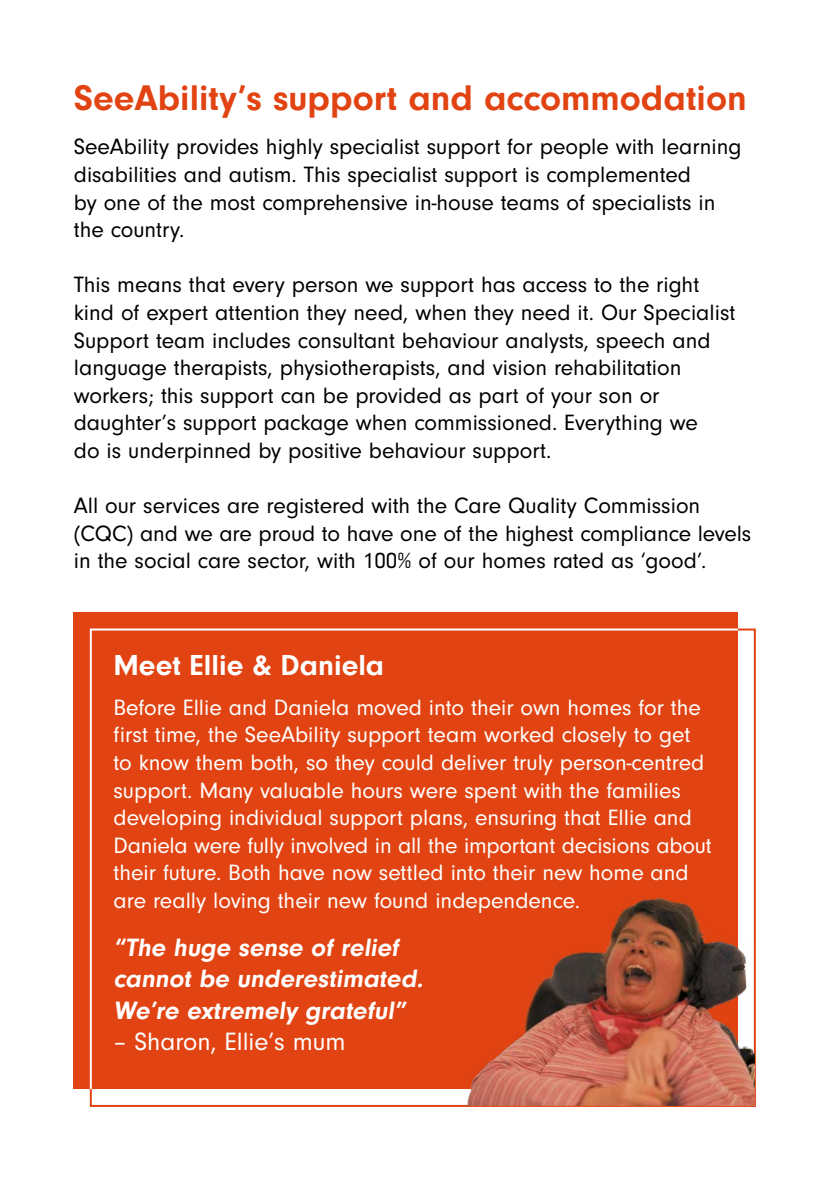
<style>
.page{position:relative;width:840px;height:1191px;background:#fff}
.page>*{position:absolute;margin:0;border:0;box-sizing:border-box;transform-origin:0 0}
.t1{font:700 37px "Neuzeit Gro";color:#e14412}
.t2{font:700 30px "Neuzeit Gro";color:#fff}
.t3{font:700 26px/31.2px "Neuzeit Gro";color:#fff}
.t4{font:26px "Neuzeit Gro";color:#fff}
.t5{font:23px/27.6px "Neuzeit Gro";color:#000}
.t6{font:23px/27.6px "Neuzeit Gro";color:#fff}
</style>
<div class="page">
<div style="left:74px;top:612px;width:663px;height:477px;background:#e14412"></div>
<svg style="left:89px;top:627px;width:650px;height:464px"></svg>
<img style="left:460px;top:891px;width:294px;height:215px">
<h1 class="t1" style="left:74px;top:77px;width:674px">SeeAbility’s support and accommodation</h1>
<p class="t5" style="left:74px;top:133px;width:668px">SeeAbility provides highly specialist support for people with learning disabilities and autism. This specialist support is complemented<br>by one of the most comprehensive in-house teams of specialists in the country.</p>
<p class="t5" style="left:74px;top:271px;width:663px">This means that every person we support has access to the right kind of expert attention they need, when they need it. Our Specialist Support team includes consultant behaviour analysts, speech and language therapists, physiotherapists, and vision rehabilitation workers; this support can be provided as part of your son or daughter’s support package when commissioned. Everything we<br>do is underpinned by positive behaviour support.</p>
<p class="t5" style="left:74px;top:492px;width:678px">All our services are registered with the Care Quality Commission (CQC) and we are proud to have one of the highest compliance levels in the social care sector, with 100% of our homes rated as ‘good’.</p>
<h2 class="t2" style="left:113px;top:648px;width:272px">Meet Ellie &amp; Daniela</h2>
<p class="t6" style="left:113px;top:694px;width:599px">Before Ellie and Daniela moved into their own homes for the first time, the SeeAbility support team worked closely to get to know them both, so they could deliver truly person-centred support. Many valuable hours were spent with the families developing individual support plans, ensuring that Ellie and Daniela were fully involved in all the important decisions about their future. Both have now settled into their new home and are really loving their new found independence.</p>
<p class="t3" style="left:113px;top:932px;width:315px">“The huge sense of relief cannot be underestimated.<br>We’re extremely grateful”</p>
<p class="t4" style="left:113px;top:1027px;width:233px">– Sharon, Ellie’s mum</p>
</div>
